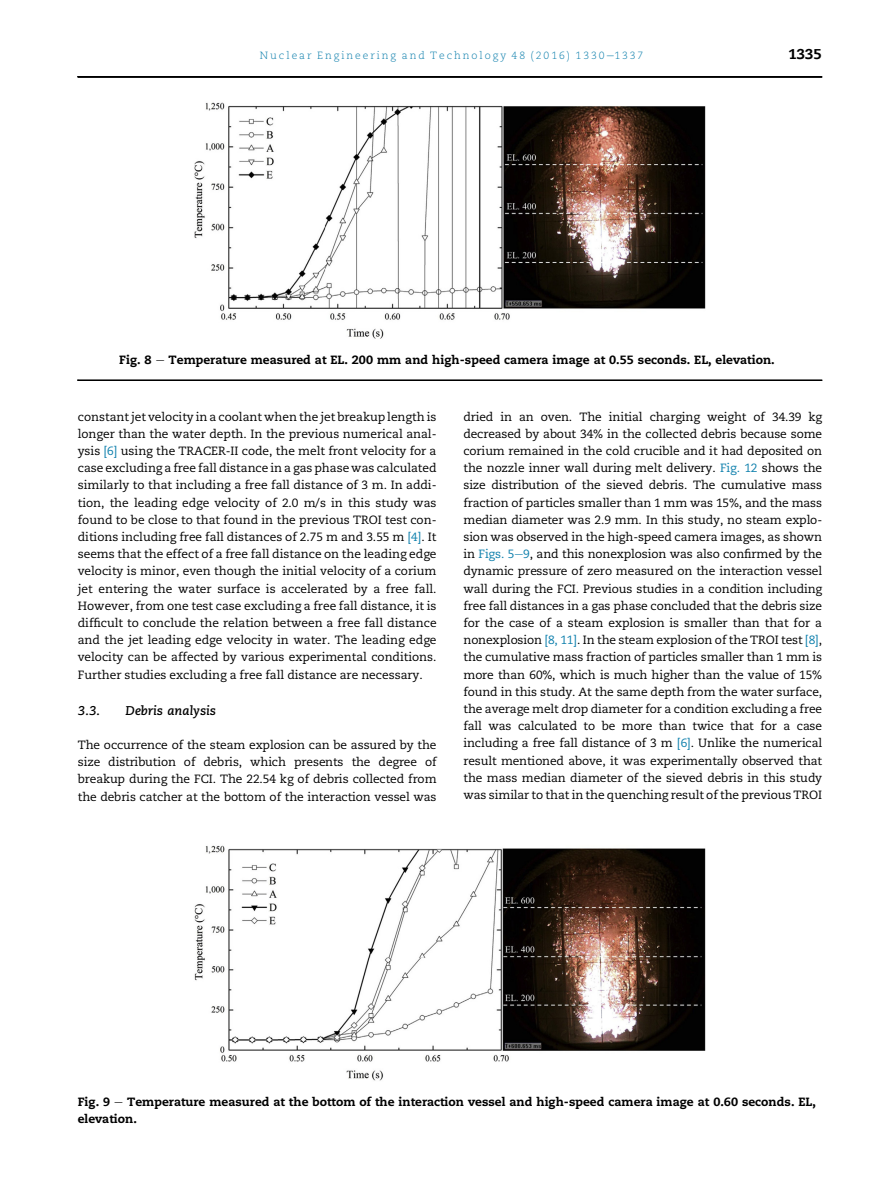
<style>
.page{position:relative;width:893px;height:1191px;background:#fff}
.page>*{position:absolute;margin:0;border:0;box-sizing:border-box;transform-origin:0 0}
.t1{font:14.25px "Adv Caceilia HVY";color:#000}
.t2{font:12.75px "Adv Caecilia Bd It";color:#000}
.t3{font:12px/17.2px "Adv Caecilia Rm";color:#000;text-align:justify}
.t4{font:12px/17.2px "Adv Caceilia HVY";color:#000}
.t5{font:10.5px "Adv Caecilia Lt";letter-spacing:.19em;color:#0d7fac}
.s1{font-family:"Adv PS44 A44 B"}
.s2{color:#0d7fac}
.s3{font-family:"Adv PS44 A44 B";color:#0d7fac}
</style>
<div class="page">
<hr style="left:78px;top:380px;width:744px;height:1px;background:#000">
<img style="left:194px;top:102px;width:512px;height:237px">
<img style="left:194px;top:845px;width:512px;height:236px">
<div style="left:78px;top:77px;width:744px;height:1px;background:#000;border:1px solid #000"></div>
<p class="t5" style="left:260px;top:51px;width:385px">Nuclear Engineering and Technology 48 (2016) 1330<span class="s1">e</span>1337</p>
<p class="t1" style="left:788px;top:48px;width:35px">1335</p>
<p class="t4" style="left:119px;top:352px;width:657px">Fig. 8 <span class="s1">e</span> Temperature measured at EL. 200 mm and high-speed camera image at 0.55 seconds. EL, elevation.</p>
<p class="t3" style="left:78px;top:409px;width:360px">constant jet velocity in a coolant when the jet breakup length is longer than the water depth. In the previous numerical anal&shy;ysis <span class="s2">[6]</span> using the TRACER-II code, the melt front velocity for a case excluding a free fall distance in a gas phase was calculated similarly to that including a free fall distance of 3 m. In addi&shy;tion, the leading edge velocity of 2.0 m/s in this study was found to be close to that found in the previous TROI test con&shy;ditions including free fall distances of 2.75 m and 3.55 m <span class="s2">[4]</span>. It seems that the effect of a free fall distance on the leading edge velocity is minor, even though the initial velocity of a corium jet entering the water surface is accelerated by a free fall.<br>However, from one test case excluding a free fall distance, it is difficult to conclude the relation between a free fall distance and the jet leading edge velocity in water. The leading edge velocity can be affected by various experimental conditions.<br>Further studies excluding a free fall distance are necessary.</p>
<p class="t2" style="left:78px;top:705px;width:24px">3.3.</p>
<p class="t2" style="left:126px;top:705px;width:92px">Debris analysis</p>
<p class="t3" style="left:78px;top:737px;width:360px">The occurrence of the steam explosion can be assured by the size distribution of debris, which presents the degree of breakup during the FCI. The 22.54 kg of debris collected from the debris catcher at the bottom of the interaction vessel was</p>
<p class="t3" style="left:463px;top:409px;width:360px">dried in an oven. The initial charging weight of 34.39 kg decreased by about 34% in the collected debris because some corium remained in the cold crucible and it had deposited on the nozzle inner wall during melt delivery. <span class="s2">Fig. 12</span> shows the size distribution of the sieved debris. The cumulative mass fraction of particles smaller than 1 mm was 15%, and the mass median diameter was 2.9 mm. In this study, no steam explo&shy;sion was observed in the high-speed camera images, as shown in <span class="s2">Figs. 5</span><span class="s3">e</span><span class="s2">9</span>, and this nonexplosion was also confirmed by the dynamic pressure of zero measured on the interaction vessel wall during the FCI. Previous studies in a condition including free fall distances in a gas phase concluded that the debris size for the case of a steam explosion is smaller than that for a nonexplosion <span class="s2">[8, 11]</span>. In the steam explosion of the TROI test <span class="s2">[8]</span>, the cumulative mass fraction of particles smaller than 1 mm is more than 60%, which is much higher than the value of 15% found in this study. At the same depth from the water surface, the average melt drop diameter for a condition excluding a free fall was calculated to be more than twice that for a case including a free fall distance of 3 m <span class="s2">[6]</span>. Unlike the numerical result mentioned above, it was experimentally observed that the mass median diameter of the sieved debris in this study was similar to that in the quenching result of the previous TROI</p>
<p class="t4" style="left:78px;top:1094px;width:739px">Fig. 9 <span class="s1">e</span> Temperature measured at the bottom of the interaction vessel and high-speed camera image at 0.60 seconds. EL, elevation.</p>
</div>
